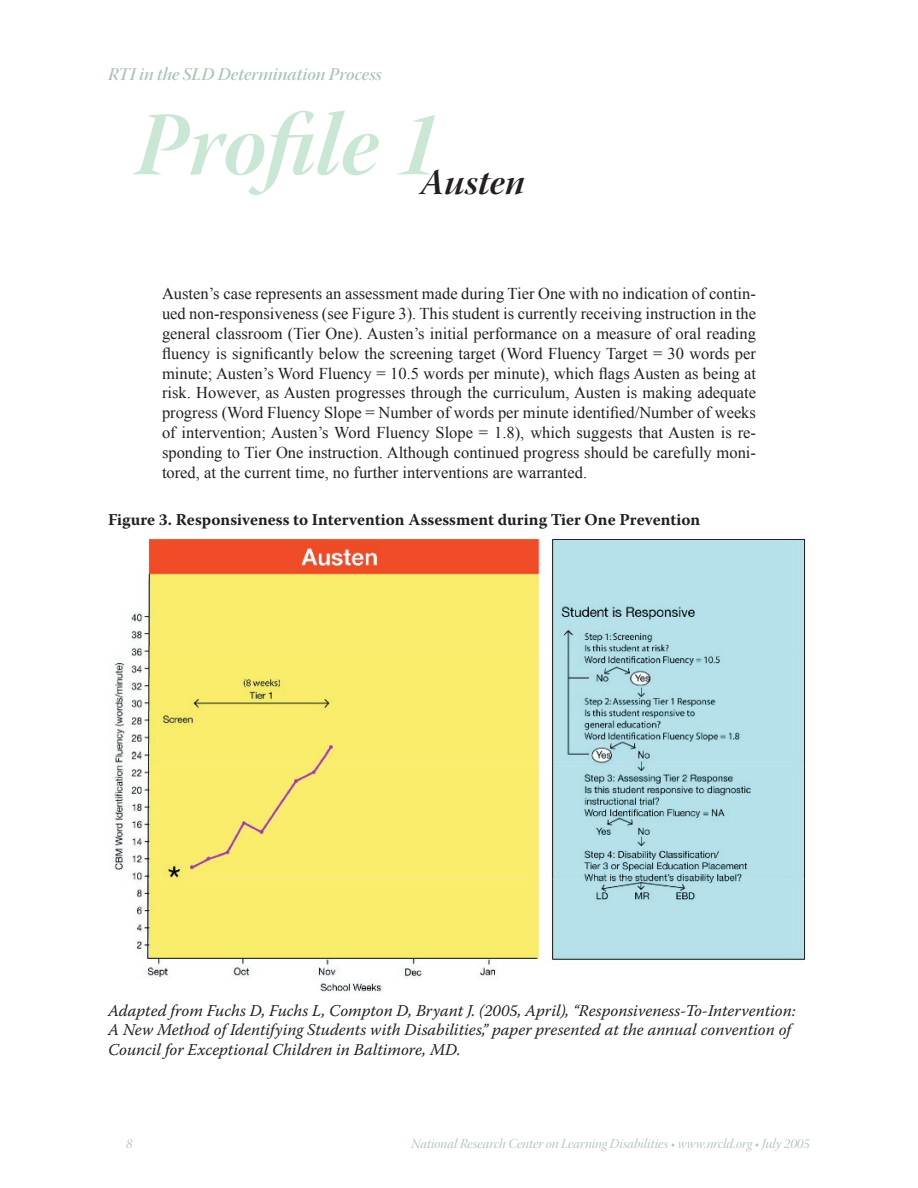
<style>
.page{position:relative;width:918px;height:1188px;background:#fff}
.page>*{position:absolute;margin:0;border:0;box-sizing:border-box;transform-origin:0 0}
.t1{font:90px "Warnock Pro Bold It Disp";letter-spacing:.005em;color:#cae6d4}
.t2{font:36px "Warnock Pro Bold It Disp";letter-spacing:.01em;color:#231f20}
.t3{font:18px "Warnock Pro Semibold It Disp";color:#adc5b7}
.t4{font:16.5px/19.8px "Times New Roman";color:#231f20;text-align:justify}
.t5{font:italic 16.5px/19.8px "Warnock Pro";color:#231f20}
.t6{font:700 16.5px "Warnock Pro";color:#231f20}
.t7{font:13.5px "Warnock Pro It Disp";color:#adc5b7}
</style>
<div class="page">
<img style="left:114px;top:537px;width:692px;height:455px">
<p class="t3" style="left:108px;top:63px;width:275px">RTI in the SLD Determination Process</p>
<h2 class="t1" style="left:135px;top:90px;width:308px">Profile 1</h2>
<h2 class="t2" style="left:420px;top:161px;width:106px">Austen</h2>
<p class="t4" style="left:162px;top:284px;width:596px">Austen’s case represents an assessment made during Tier One with no indication of contin&shy;ued non-responsiveness (see Figure 3). This student is currently receiving instruction in the general classroom (Tier One). Austen’s initial performance on a measure of oral reading fluency is significantly below the screening target (Word Fluency Target = 30 words per minute; Austen’s Word Fluency = 10.5 words per minute), which flags Austen as being at risk. However, as Austen progresses through the curriculum, Austen is making adequate progress (Word Fluency Slope = Number of words per minute identified/Number of weeks of intervention; Austen’s Word Fluency Slope = 1.8), which suggests that Austen is re&shy;sponding to Tier One instruction. Although continued progress should be carefully moni&shy;tored, at the current time, no further interventions are warranted.</p>
<p class="t6" style="left:108px;top:510px;width:594px">Figure 3. Responsiveness to Intervention Assessment during Tier One Prevention</p>
<p class="t5" style="left:108px;top:1000px;width:689px">Adapted from Fuchs D, Fuchs L, Compton D, Bryant J. (2005, April), “Responsiveness-To-Intervention:<br>A New Method of Identifying Students with Disabilities,” paper presented at the annual convention of<br>Council for Exceptional Children in Baltimore, MD.</p>
<p class="t7" style="left:126px;top:1137px;width:8px">8</p>
<p class="t7" style="left:411px;top:1137px;width:400px">National Research Center on Learning Disabilities • www.nrcld.org • July 2005</p>
</div>
